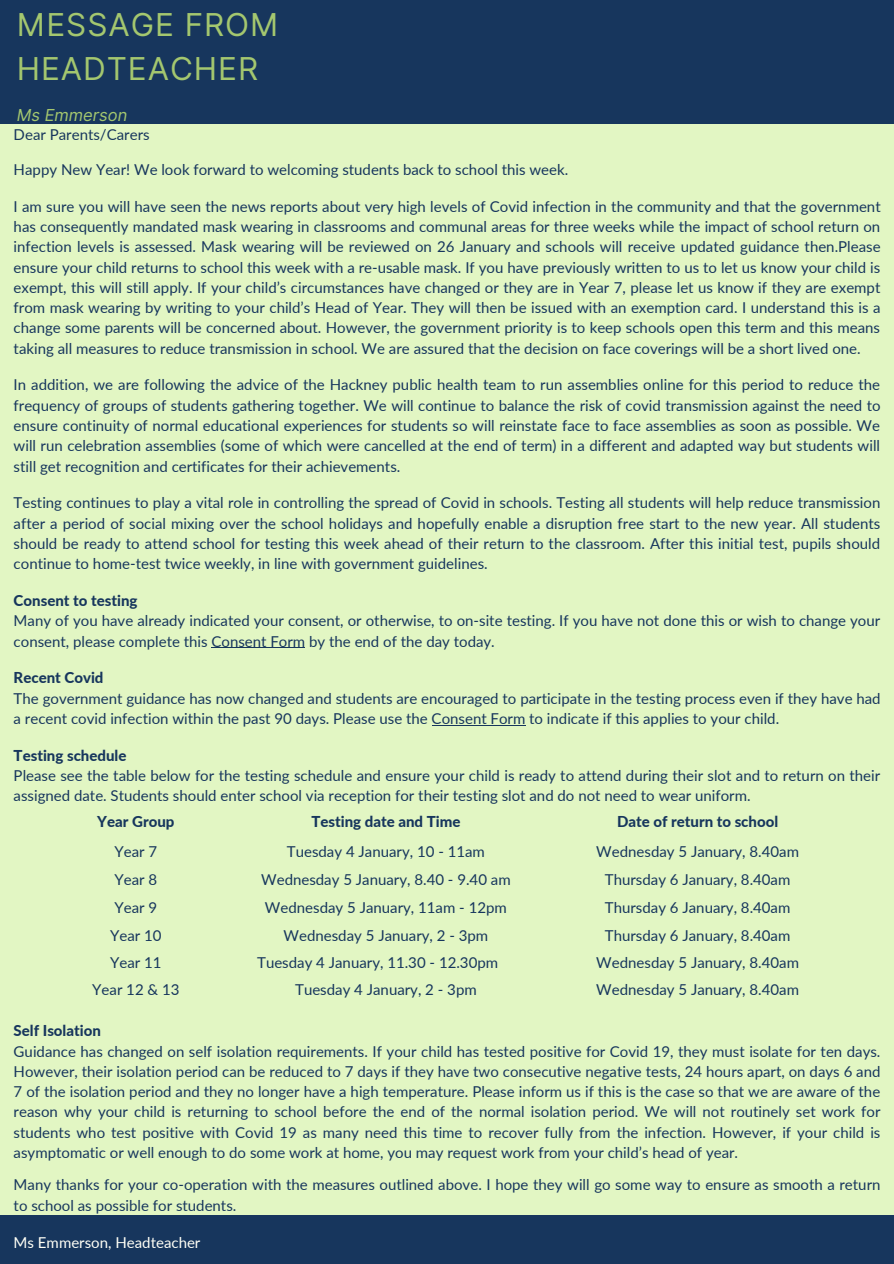
<style>
.page{position:relative;width:894px;height:1264px;background:#fff}
.page>*{position:absolute;margin:0;border:0;box-sizing:border-box;transform-origin:0 0}
.t1{font:31.5px "Inter";letter-spacing:.03em;color:#a4c76f}
.t2{font:italic 16.5px "Inter";color:#a4c76f}
.t3{font:15px/20.2px "Lato";color:#17365d;text-align:justify}
.t4{font:800 15px "Lato";color:#17365d}
.t5{font:15px "Lato";color:#fffff6}
</style>
<div class="page">
<div style="left:0;top:0;width:893px;height:1263px;background:#e2f6c3"></div>
<div style="left:0;top:1215px;width:893px;height:48px;background:#17365d"></div>
<div style="left:0;top:0;width:893px;height:124px;background:#17365d"></div>
<hr style="left:211px;top:647px;width:94px;height:1px;background:#17365d">
<hr style="left:431px;top:724px;width:94px;height:1px;background:#17365d">
<p class="t1" style="left:17px;top:6px;width:264px">MESSAGE FROM</p>
<p class="t1" style="left:17px;top:50px;width:243px">HEADTEACHER</p>
<p class="t2" style="left:17px;top:105px;width:112px">Ms Emmerson</p>
<p class="t3" style="left:14px;top:124px;width:137px">Dear Parents/Carers</p>
<p class="t3" style="left:14px;top:159px;width:556px">Happy New Year! We look forward to welcoming students back to school this week.</p>
<p class="t3" style="left:14px;top:196px;width:868px">I am sure you will have seen the news reports about very high levels of Covid infection in the community and that the government has consequently mandated mask wearing in classrooms and communal areas for three weeks while the impact of school return on infection levels is assessed. Mask wearing will be reviewed on 26 January and schools will receive updated guidance then.Please ensure your child returns to school this week with a re-usable mask. If you have previously written to us to let us know your child is exempt, this will still apply. If your child’s circumstances have changed or they are in Year 7, please let us know if they are exempt from mask wearing by writing to your child’s Head of Year. They will then be issued with an exemption card. I understand this is a change some parents will be concerned about. However, the government priority is to keep schools open this term and this means taking all measures to reduce transmission in school. We are assured that the decision on face coverings will be a short lived one.</p>
<p class="t3" style="left:14px;top:374px;width:868px">In addition, we are following the advice of the Hackney public health team to run assemblies online for this period to reduce the frequency of groups of students gathering together. We will continue to balance the risk of covid transmission against the need to ensure continuity of normal educational experiences for students so will reinstate face to face assemblies as soon as possible. We will run celebration assemblies (some of which were cancelled at the end of term) in a different and adapted way but students will still get recognition and certificates for their achievements.</p>
<p class="t3" style="left:14px;top:492px;width:867px">Testing continues to play a vital role in controlling the spread of Covid in schools. Testing all students will help reduce transmission after a period of social mixing over the school holidays and hopefully enable a disruption free start to the new year. All students should be ready to attend school for testing this week ahead of their return to the classroom. After this initial test, pupils should continue to home-test twice weekly, in line with government guidelines.</p>
<p class="t4" style="left:14px;top:591px;width:125px">Consent to testing</p>
<p class="t3" style="left:14px;top:610px;width:867px">Many of you have already indicated your consent, or otherwise, to on-site testing. If you have not done this or wish to change your consent, please complete this Consent Form by the end of the day today.</p>
<p class="t4" style="left:14px;top:668px;width:91px">Recent Covid</p>
<p class="t3" style="left:14px;top:687px;width:868px">The government guidance has now changed and students are encouraged to participate in the testing process even if they have had a recent covid infection within the past 90 days. Please use the Consent Form to indicate if this applies to your child.</p>
<p class="t4" style="left:14px;top:746px;width:114px">Testing schedule</p>
<p class="t3" style="left:14px;top:765px;width:867px">Please see the table below for the testing schedule and ensure your child is ready to attend during their slot and to return on their assigned date. Students should enter school via reception for their testing slot and do not need to wear uniform.</p>
<p class="t4" style="left:97px;top:812px;width:79px">Year Group</p>
<p class="t3" style="left:114px;top:840px;width:44px">Year 7</p>
<p class="t3" style="left:114px;top:869px;width:44px">Year 8</p>
<p class="t3" style="left:114px;top:897px;width:44px">Year 9</p>
<p class="t3" style="left:110px;top:925px;width:53px">Year 10</p>
<p class="t3" style="left:110px;top:952px;width:53px">Year 11</p>
<p class="t3" style="left:92px;top:979px;width:89px">Year 12 &amp; 13</p>
<p class="t4" style="left:311px;top:812px;width:150px">Testing date and Time</p>
<p class="t3" style="left:287px;top:840px;width:199px">Tuesday 4 January, 10 - 11am</p>
<p class="t3" style="left:261px;top:869px;width:251px">Wednesday 5 January, 8.40 - 9.40 am</p>
<p class="t3" style="left:265px;top:897px;width:243px">Wednesday 5 January, 11am - 12pm</p>
<p class="t3" style="left:283px;top:925px;width:206px">Wednesday 5 January, 2 - 3pm</p>
<p class="t3" style="left:257px;top:952px;width:242px">Tuesday 4 January, 11.30 - 12.30pm</p>
<p class="t3" style="left:295px;top:979px;width:183px">Tuesday 4 January, 2 - 3pm</p>
<p class="t4" style="left:617px;top:812px;width:163px">Date of return to school</p>
<p class="t3" style="left:596px;top:840px;width:204px">Wednesday 5 January, 8.40am</p>
<p class="t3" style="left:604px;top:869px;width:187px">Thursday 6 January, 8.40am</p>
<p class="t3" style="left:604px;top:897px;width:187px">Thursday 6 January, 8.40am</p>
<p class="t3" style="left:604px;top:925px;width:187px">Thursday 6 January, 8.40am</p>
<p class="t3" style="left:596px;top:952px;width:204px">Wednesday 5 January, 8.40am</p>
<p class="t3" style="left:596px;top:979px;width:204px">Wednesday 5 January, 8.40am</p>
<p class="t4" style="left:14px;top:1021px;width:89px">Self Isolation</p>
<p class="t3" style="left:14px;top:1040px;width:868px">Guidance has changed on self isolation requirements. If your child has tested positive for Covid 19, they must isolate for ten days.<br>However, their isolation period can be reduced to 7 days if they have two consecutive negative tests, 24 hours apart, on days 6 and 7 of the isolation period and they no longer have a high temperature. Please inform us if this is the case so that we are aware of the reason why your child is returning to school before the end of the normal isolation period. We will not routinely set work for students who test positive with Covid 19 as many need this time to recover fully from the infection. However, if your child is asymptomatic or well enough to do some work at home, you may request work from your child’s head of year.</p>
<p class="t3" style="left:14px;top:1174px;width:868px">Many thanks for your co-operation with the measures outlined above. I hope they will go some way to ensure as smooth a return to school as possible for students.</p>
<p class="t5" style="left:14px;top:1233px;width:188px">Ms Emmerson, Headteacher</p>
</div>
